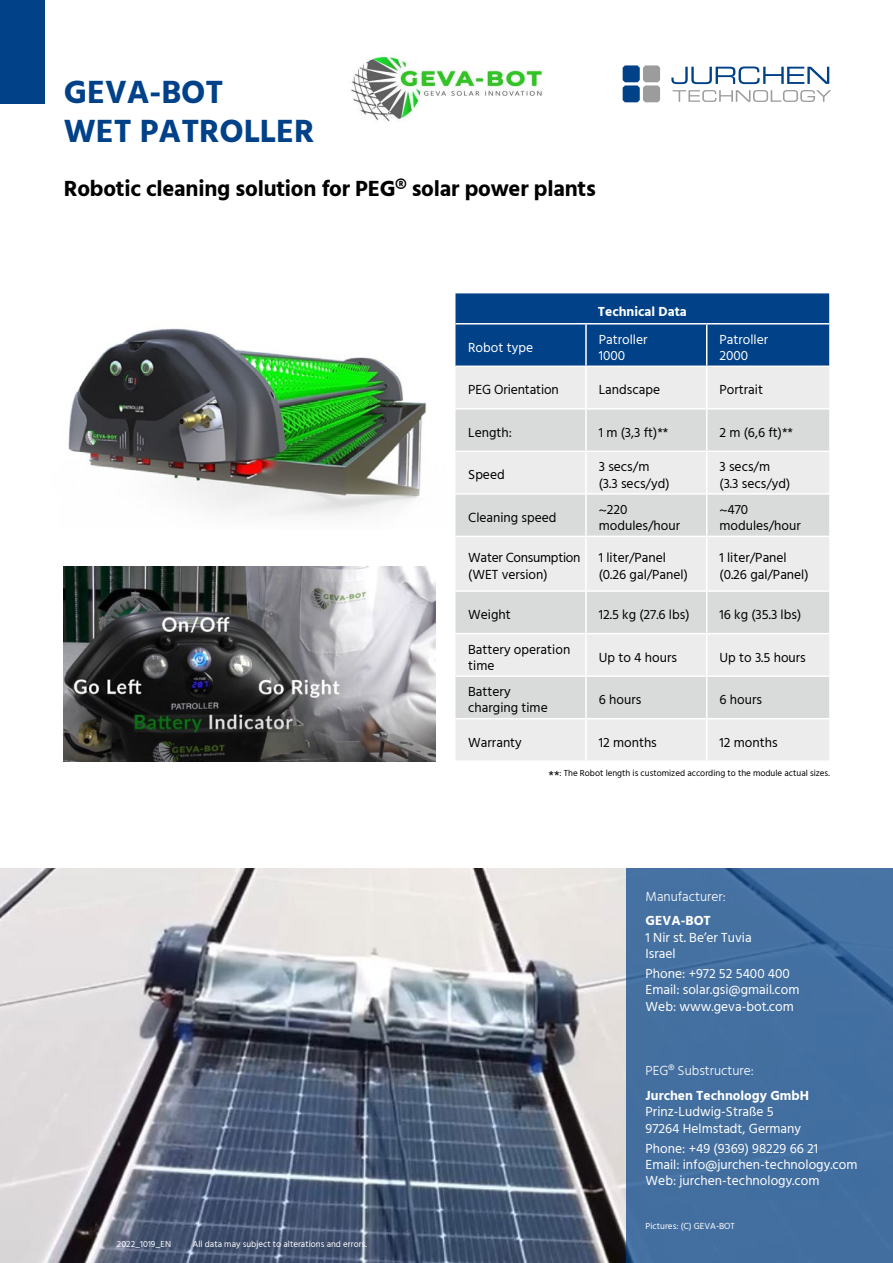
<style>
.page{position:relative;width:893px;height:1263px;background:#fff}
.page>*{position:absolute;margin:0;border:0;box-sizing:border-box;transform-origin:0 0}
.t1{font:700 33px/39.6px "Hind";color:#004188}
.t2{font:700 22.5px "Hind";letter-spacing:-.01em;color:#000}
.t3{font:13.5px/16.2px "Hind";color:#000}
.t4{font:13.5px/16.2px "Hind";color:#fff}
.t5{font:700 13.5px "Hind";color:#fff}
.t6{font:300 13.5px "Hind";color:#fff}
.t7{font:13.5px/16.2px "Hind";letter-spacing:-.02em;color:#000}
.t8{font:9px "Hind";color:#fff}
.t9{font:9px "Hind";color:#000}
.s1{font-size:13.5px}
</style>
<div class="page">
<div style="left:0;top:0;width:45px;height:103px;background:#004188"></div>
<svg style="left:623px;top:65px;width:37px;height:37px"></svg>
<svg style="left:671px;top:67px;width:158px;height:17px"></svg>
<svg style="left:673px;top:90px;width:158px;height:12px"></svg>
<img style="left:0;top:868px;width:627px;height:395px">
<div style="left:627px;top:868px;width:266px;height:395px;background:#436fa0"></div>
<div style="left:455px;top:293px;width:374px;height:73px;background:#004188"></div>
<div style="left:456px;top:367px;width:373px;height:393px;background:#ececec"></div>
<svg style="left:455px;top:410px;width:374px;height:308px;fill:#d9dada"></svg>
<hr style="left:455px;top:323px;width:131px;height:1px;background:#fff">
<hr style="left:586px;top:323px;width:121px;height:1px;background:#fff">
<hr style="left:585px;top:324px;width:2px;height:42px;background:#fff">
<hr style="left:707px;top:323px;width:122px;height:1px;background:#fff">
<hr style="left:706px;top:324px;width:1px;height:42px;background:#fff">
<hr style="left:585px;top:367px;width:2px;height:41px;background:#fff">
<hr style="left:706px;top:367px;width:1px;height:41px;background:#fff">
<hr style="left:455px;top:408px;width:131px;height:2px;background:#fff">
<hr style="left:586px;top:408px;width:121px;height:2px;background:#fff">
<hr style="left:585px;top:410px;width:2px;height:41px;background:#fff">
<hr style="left:707px;top:408px;width:122px;height:2px;background:#fff">
<hr style="left:706px;top:410px;width:1px;height:41px;background:#fff">
<hr style="left:455px;top:451px;width:131px;height:1px;background:#fff">
<hr style="left:586px;top:451px;width:121px;height:1px;background:#fff">
<hr style="left:585px;top:452px;width:2px;height:41px;background:#fff">
<hr style="left:707px;top:451px;width:122px;height:1px;background:#fff">
<hr style="left:706px;top:452px;width:1px;height:41px;background:#fff">
<hr style="left:455px;top:493px;width:131px;height:2px;background:#fff">
<hr style="left:586px;top:493px;width:121px;height:2px;background:#fff">
<hr style="left:585px;top:495px;width:2px;height:41px;background:#fff">
<hr style="left:707px;top:493px;width:122px;height:2px;background:#fff">
<hr style="left:706px;top:495px;width:1px;height:41px;background:#fff">
<hr style="left:455px;top:536px;width:131px;height:1px;background:#fff">
<hr style="left:586px;top:536px;width:121px;height:1px;background:#fff">
<hr style="left:585px;top:537px;width:2px;height:53px;background:#fff">
<hr style="left:707px;top:536px;width:122px;height:1px;background:#fff">
<hr style="left:706px;top:537px;width:1px;height:53px;background:#fff">
<hr style="left:455px;top:590px;width:131px;height:2px;background:#fff">
<hr style="left:586px;top:590px;width:121px;height:2px;background:#fff">
<hr style="left:585px;top:592px;width:2px;height:41px;background:#fff">
<hr style="left:707px;top:590px;width:122px;height:2px;background:#fff">
<hr style="left:706px;top:592px;width:1px;height:41px;background:#fff">
<hr style="left:455px;top:633px;width:131px;height:1px;background:#fff">
<hr style="left:586px;top:633px;width:121px;height:1px;background:#fff">
<hr style="left:585px;top:634px;width:2px;height:41px;background:#fff">
<hr style="left:707px;top:633px;width:122px;height:1px;background:#fff">
<hr style="left:706px;top:634px;width:1px;height:41px;background:#fff">
<hr style="left:455px;top:675px;width:131px;height:2px;background:#fff">
<hr style="left:586px;top:675px;width:121px;height:2px;background:#fff">
<hr style="left:585px;top:677px;width:2px;height:41px;background:#fff">
<hr style="left:707px;top:675px;width:122px;height:2px;background:#fff">
<hr style="left:706px;top:677px;width:1px;height:41px;background:#fff">
<hr style="left:455px;top:718px;width:131px;height:1px;background:#fff">
<hr style="left:586px;top:718px;width:121px;height:1px;background:#fff">
<hr style="left:585px;top:719px;width:2px;height:41px;background:#fff">
<hr style="left:707px;top:718px;width:122px;height:1px;background:#fff">
<hr style="left:706px;top:719px;width:1px;height:41px;background:#fff">
<img style="left:68px;top:328px;width:359px;height:188px">
<img style="left:64px;top:567px;width:372px;height:194px">
<img style="left:351px;top:53px;width:192px;height:68px">
<h1 class="t1" style="left:64px;top:72px;width:252px">GEVA-BOT<br>WET PATROLLER</h1>
<h2 class="t2" style="left:64px;top:175px;width:534px">Robotic cleaning solution for PEG® solar power plants</h2>
<p class="t5" style="left:598px;top:303px;width:91px">Technical Data</p>
<p class="t4" style="left:468px;top:340px;width:66px">Robot type</p>
<p class="t4" style="left:599px;top:332px;width:50px">Patroller<br>1000</p>
<p class="t4" style="left:719px;top:332px;width:50px">Patroller<br>2000</p>
<p class="t3" style="left:468px;top:383px;width:92px">PEG Orientation</p>
<p class="t3" style="left:599px;top:383px;width:63px">Landscape</p>
<p class="t3" style="left:719px;top:383px;width:45px">Portrait</p>
<p class="t3" style="left:468px;top:425px;width:45px">Length:</p>
<p class="t3" style="left:599px;top:425px;width:71px">1 m (3,3 ft)**</p>
<p class="t3" style="left:719px;top:425px;width:75px">2 m (6,6 ft)**</p>
<p class="t3" style="left:468px;top:468px;width:38px">Speed</p>
<p class="t3" style="left:599px;top:460px;width:72px">3 secs/m (3.3 secs/yd)</p>
<p class="t3" style="left:719px;top:460px;width:72px">3 secs/m (3.3 secs/yd)</p>
<p class="t3" style="left:468px;top:510px;width:90px">Cleaning speed</p>
<p class="t3" style="left:599px;top:502px;width:83px">~220 modules/hour</p>
<p class="t3" style="left:719px;top:502px;width:83px">~470 modules/hour</p>
<p class="t7" style="left:468px;top:551px;width:114px">Water Consumption (WET version)</p>
<p class="t3" style="left:599px;top:551px;width:91px">1 liter/Panel (0.26 gal/Panel)</p>
<p class="t3" style="left:719px;top:551px;width:91px">1 liter/Panel (0.26 gal/Panel)</p>
<p class="t3" style="left:468px;top:607px;width:44px">Weight</p>
<p class="t3" style="left:599px;top:607px;width:92px">12.5 kg (27.6 lbs)</p>
<p class="t3" style="left:719px;top:607px;width:83px">16 kg (35.3 lbs)</p>
<p class="t3" style="left:468px;top:642px;width:104px">Battery operation time</p>
<p class="t3" style="left:599px;top:650px;width:80px">Up to 4 hours</p>
<p class="t3" style="left:719px;top:650px;width:88px">Up to 3.5 hours</p>
<p class="t3" style="left:468px;top:684px;width:81px">Battery charging time</p>
<p class="t3" style="left:599px;top:692px;width:44px">6 hours</p>
<p class="t3" style="left:719px;top:692px;width:44px">6 hours</p>
<p class="t3" style="left:468px;top:735px;width:55px">Warranty</p>
<p class="t3" style="left:599px;top:735px;width:60px">12 months</p>
<p class="t3" style="left:719px;top:735px;width:60px">12 months</p>
<p class="t9" style="left:549px;top:767px;width:283px"><span class="s1">**</span>: The Robot length is customized according to the module actual sizes.</p>
<p class="t6" style="left:646px;top:887px;width:82px">Manufacturer:</p>
<p class="t5" style="left:646px;top:913px;width:67px">GEVA-BOT</p>
<p class="t4" style="left:646px;top:930px;width:108px">1 Nir st. Be’er Tuvia<br>Israel</p>
<p class="t4" style="left:646px;top:966px;width:155px">Phone: +972 52 5400 400<br>Email: solar.gsi@gmail.com<br>Web: www.geva-bot.com</p>
<p class="t8" style="left:117px;top:1238px;width:56px">2022_1019_EN</p>
<p class="t8" style="left:193px;top:1238px;width:176px">All data may subject to alterations and errors.</p>
<p class="t6" style="left:646px;top:1062px;width:110px">PEG® Substructure:</p>
<p class="t5" style="left:646px;top:1087px;width:165px">Jurchen Technology GmbH</p>
<p class="t4" style="left:646px;top:1104px;width:157px">Prinz-Ludwig-Straße 5<br>97264 Helmstadt, Germany</p>
<p class="t4" style="left:646px;top:1141px;width:213px">Phone: +49 (9369) 98229 66 21<br>Email: info@jurchen-technology.com<br>Web: jurchen-technology.com</p>
<p class="t8" style="left:646px;top:1219px;width:91px">Pictures: (C) GEVA-BOT</p>
</div>
